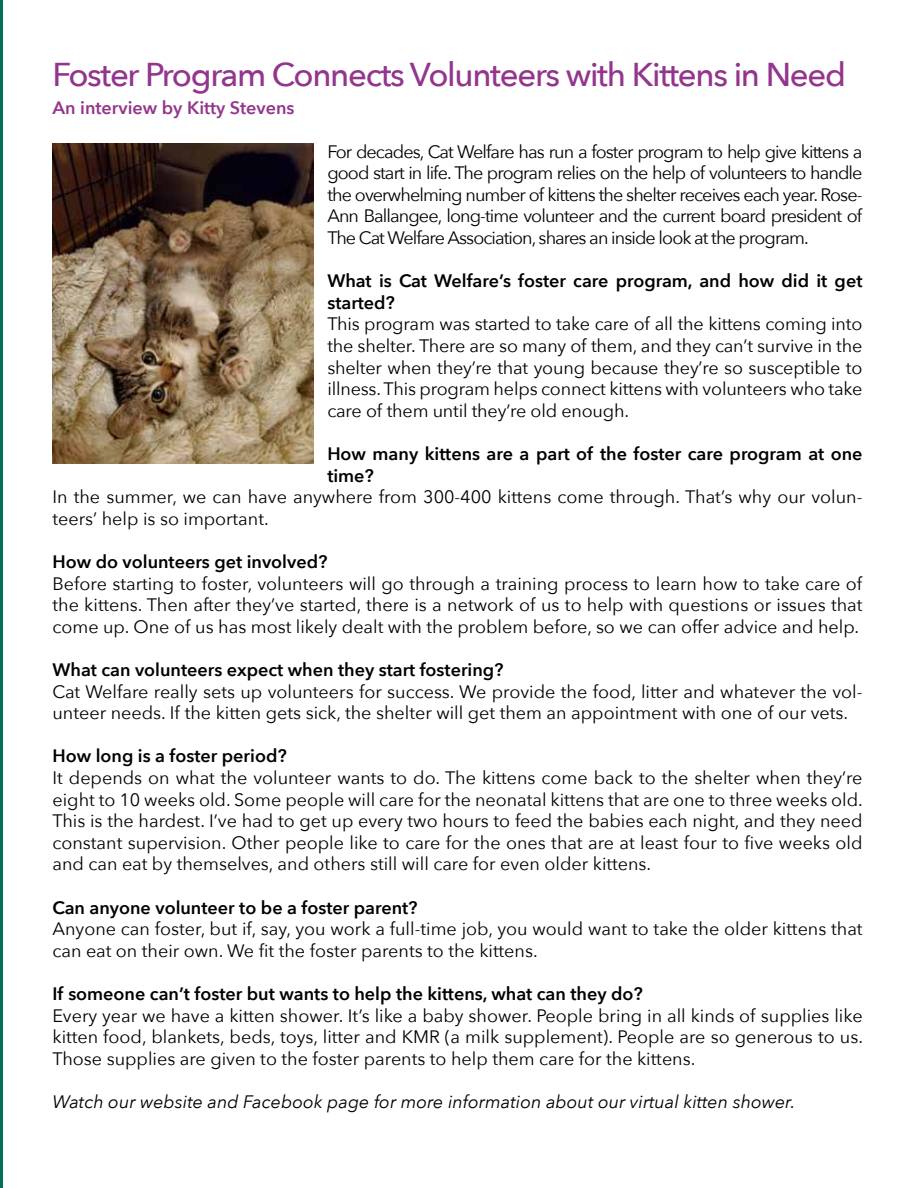
<style>
.page{position:relative;width:918px;height:1188px;background:#fff}
.page>*{position:absolute;margin:0;border:0;box-sizing:border-box;transform-origin:0 0}
.t1{font:500 33px "Avenir Next";letter-spacing:-.04em;color:#93358d}
.t2{font:18px/21.6px "Avenir Next";color:#000;text-align:justify}
.t3{font:600 18px/21.6px "Avenir Next";color:#000}
.t4{font:italic 18px "Avenir Next";color:#000}
.t5{font:600 18px "Avenir Next";color:#93358d}
</style>
<div class="page">
<hr style="left:0;top:0;width:2px;height:1188px;background:#006f53">
<img style="left:52px;top:144px;width:262px;height:320px">
<h1 class="t1" style="left:52px;top:46px;width:795px">Foster Program Connects Volunteers with Kittens in Need</h1>
<p class="t5" style="left:52px;top:93px;width:244px">An interview by Kitty Stevens</p>
<p class="t2" style="left:327px;top:140px;width:537px">For decades, Cat Welfare has run a foster program to help give kittens a good start in life. The program relies on the help of volunteers to handle the overwhelming number of kittens the shelter receives each year. Rose-Ann Ballangee, long-time volunteer and the current board president of The Cat Welfare Association, shares an inside look at the program.</p>
<p class="t3" style="left:327px;top:270px;width:537px">What is Cat Welfare’s foster care program, and how did it get started?</p>
<p class="t2" style="left:327px;top:313px;width:537px">This program was started to take care of all the kittens coming into the shelter. There are so many of them, and they can’t survive in the shelter when they’re that young because they’re so susceptible to illness. This program helps connect kittens with volunteers who take care of them until they’re old enough.</p>
<p class="t3" style="left:327px;top:442px;width:537px">How many kittens are a part of the foster care program at one time?</p>
<p class="t2" style="left:52px;top:485px;width:811px">In the summer, we can have anywhere from 300-400 kittens come through. That’s why our volun&shy;teers’ help is so important.</p>
<p class="t3" style="left:52px;top:550px;width:276px">How do volunteers get involved?</p>
<p class="t2" style="left:52px;top:572px;width:811px">Before starting to foster, volunteers will go through a training process to learn how to take care of the kittens. Then after they’ve started, there is a network of us to help with questions or issues that come up. One of us has most likely dealt with the problem before, so we can offer advice and help.</p>
<p class="t3" style="left:52px;top:658px;width:453px">What can volunteers expect when they start fostering?</p>
<p class="t2" style="left:52px;top:680px;width:812px">Cat Welfare really sets up volunteers for success. We provide the food, litter and whatever the vol&shy;unteer needs. If the kitten gets sick, the shelter will get them an appointment with one of our vets.</p>
<p class="t3" style="left:52px;top:745px;width:236px">How long is a foster period?</p>
<p class="t2" style="left:52px;top:766px;width:812px">It depends on what the volunteer wants to do. The kittens come back to the shelter when they’re eight to 10 weeks old. Some people will care for the neonatal kittens that are one to three weeks old.<br>This is the hardest. I’ve had to get up every two hours to feed the babies each night, and they need constant supervision. Other people like to care for the ones that are at least four to five weeks old and can eat by themselves, and others still will care for even older kittens.</p>
<p class="t3" style="left:52px;top:896px;width:367px">Can anyone volunteer to be a foster parent?</p>
<p class="t2" style="left:52px;top:917px;width:812px">Anyone can foster, but if, say, you work a full-time job, you would want to take the older kittens that can eat on their own. We fit the foster parents to the kittens.</p>
<p class="t3" style="left:52px;top:982px;width:592px">If someone can’t foster but wants to help the kittens, what can they do?</p>
<p class="t2" style="left:52px;top:1004px;width:812px">Every year we have a kitten shower. It’s like a baby shower. People bring in all kinds of supplies like kitten food, blankets, beds, toys, litter and KMR (a milk supplement). People are so generous to us.<br>Those supplies are given to the foster parents to help them care for the kittens.</p>
<p class="t4" style="left:52px;top:1086px;width:744px">Watch our website and Facebook page for more information about our virtual kitten shower.</p>
</div>
